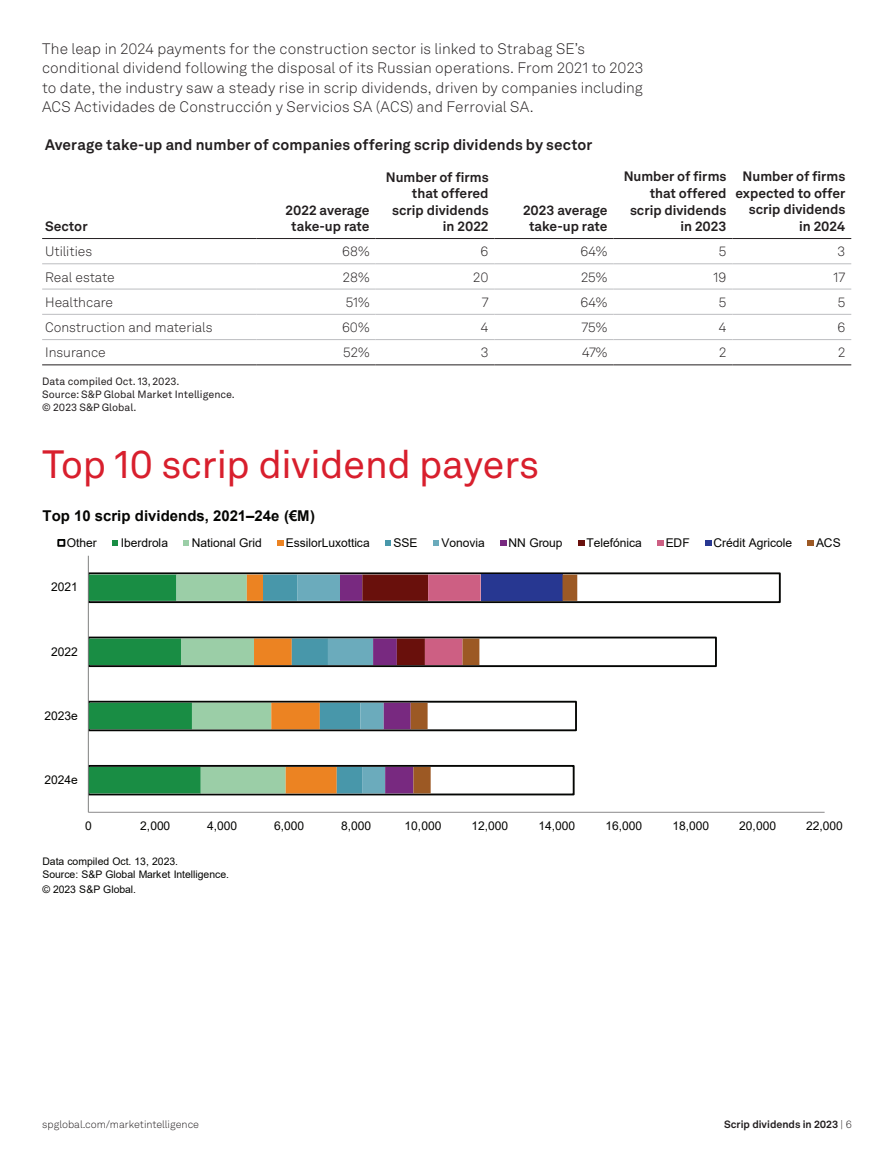
<style>
.page{position:relative;width:894px;height:1170px;background:#fff}
.page>*{position:absolute;margin:0;border:0;box-sizing:border-box;transform-origin:0 0}
.t1{font:39px "Akkurat LL";letter-spacing:-.01em;color:#d81f2d}
.t2{font:300 15px/19.5px "Akkurat LL";letter-spacing:.005em;color:#231f20}
.t3{font:700 15px "Akkurat LL";letter-spacing:.005em;color:#231f20}
.t4{font:700 14.85px "Arial";color:#050503}
.t5{font:700 13.5px/16.5px "Akkurat LL";color:#231f20;text-align:right}
.t6{font:300 13.5px "Akkurat LL";color:#231f20}
.t7{font:12px "Arial";letter-spacing:-.005em;color:#050503}
.t8{font:10.5px/12.6px "Akkurat LL";color:#231f20}
.t9{font:300 10.5px "Akkurat LL";color:#231f20}
.t10{font:700 10.5px "Akkurat LL";color:#231f20}
.t11{font:10.35px/15.1px "Arial";letter-spacing:-.005em;color:#050503}
.s1{font-weight:300}
</style>
<div class="page">
<hr style="left:42px;top:364px;width:215px;height:1px;background:#231f20">
<hr style="left:256px;top:364px;width:119px;height:1px;background:#231f20">
<hr style="left:375px;top:364px;width:119px;height:1px;background:#231f20">
<hr style="left:494px;top:364px;width:119px;height:1px;background:#231f20">
<hr style="left:613px;top:364px;width:119px;height:1px;background:#231f20">
<hr style="left:732px;top:364px;width:118px;height:1px;background:#231f20">
<hr style="left:42px;top:263px;width:215px;height:1px;background:#bcbdc0">
<hr style="left:256px;top:263px;width:119px;height:1px;background:#bcbdc0">
<hr style="left:375px;top:263px;width:119px;height:1px;background:#bcbdc0">
<hr style="left:494px;top:263px;width:119px;height:1px;background:#bcbdc0">
<hr style="left:613px;top:263px;width:119px;height:1px;background:#bcbdc0">
<hr style="left:732px;top:263px;width:118px;height:1px;background:#bcbdc0">
<hr style="left:42px;top:289px;width:215px;height:1px;background:#bcbdc0">
<hr style="left:256px;top:289px;width:119px;height:1px;background:#bcbdc0">
<hr style="left:375px;top:289px;width:119px;height:1px;background:#bcbdc0">
<hr style="left:494px;top:289px;width:119px;height:1px;background:#bcbdc0">
<hr style="left:613px;top:289px;width:119px;height:1px;background:#bcbdc0">
<hr style="left:732px;top:289px;width:118px;height:1px;background:#bcbdc0">
<hr style="left:42px;top:314px;width:215px;height:1px;background:#bcbdc0">
<hr style="left:256px;top:314px;width:119px;height:1px;background:#bcbdc0">
<hr style="left:375px;top:314px;width:119px;height:1px;background:#bcbdc0">
<hr style="left:494px;top:314px;width:119px;height:1px;background:#bcbdc0">
<hr style="left:613px;top:314px;width:119px;height:1px;background:#bcbdc0">
<hr style="left:732px;top:314px;width:118px;height:1px;background:#bcbdc0">
<hr style="left:42px;top:339px;width:215px;height:1px;background:#bcbdc0">
<hr style="left:256px;top:339px;width:119px;height:1px;background:#bcbdc0">
<hr style="left:375px;top:339px;width:119px;height:1px;background:#bcbdc0">
<hr style="left:494px;top:339px;width:119px;height:1px;background:#bcbdc0">
<hr style="left:613px;top:339px;width:119px;height:1px;background:#bcbdc0">
<hr style="left:732px;top:339px;width:118px;height:1px;background:#bcbdc0">
<hr style="left:42px;top:238px;width:215px;height:1px;background:#231f20">
<hr style="left:256px;top:238px;width:119px;height:1px;background:#231f20">
<hr style="left:375px;top:238px;width:119px;height:1px;background:#231f20">
<hr style="left:494px;top:238px;width:119px;height:1px;background:#231f20">
<hr style="left:613px;top:238px;width:119px;height:1px;background:#231f20">
<hr style="left:732px;top:238px;width:118px;height:1px;background:#231f20">
<svg style="left:89px;top:572px;width:692px;height:224px"></svg>
<svg style="left:89px;top:574px;width:488px;height:219px"></svg>
<hr style="left:88px;top:812px;width:736px;height:1px;background:#8a898a">
<hr style="left:88px;top:556px;width:1px;height:256px;background:#7f8180">
<div style="left:57px;top:539px;width:8px;height:8px;border:2px solid #040503"></div>
<svg style="left:112px;top:540px;width:6px;height:6px"></svg>
<svg style="left:183px;top:540px;width:6px;height:6px"></svg>
<svg style="left:277px;top:540px;width:6px;height:6px"></svg>
<svg style="left:385px;top:540px;width:6px;height:6px"></svg>
<svg style="left:433px;top:540px;width:6px;height:6px"></svg>
<svg style="left:500px;top:540px;width:6px;height:6px"></svg>
<div style="left:577px;top:540px;width:7px;height:6px;background:#69100c"></div>
<svg style="left:657px;top:540px;width:6px;height:6px"></svg>
<svg style="left:705px;top:540px;width:5px;height:6px"></svg>
<svg style="left:807px;top:540px;width:6px;height:6px"></svg>
<p class="t2" style="left:42px;top:38px;width:602px">The leap in 2024 payments for the construction sector is linked to Strabag SE’s conditional dividend following the disposal of its Russian operations. From 2021 to 2023 to date, the industry saw a steady rise in scrip dividends, driven by companies including ACS Actividades de Construcción y Servicios SA (ACS) and Ferrovial SA.</p>
<p class="t3" style="left:45px;top:133px;width:548px">Average take-up and number of companies offering scrip dividends by sector</p>
<p class="t5" style="left:45px;top:217px;width:44px">Sector</p>
<p class="t5" style="left:285px;top:201px;width:85px;text-align:center">2022 average take-up rate</p>
<p class="t5" style="left:386px;top:168px;width:104px">Number of firms that offered scrip dividends in 2022</p>
<p class="t5" style="left:523px;top:201px;width:86px;text-align:center">2023 average take-up rate</p>
<p class="t5" style="left:623px;top:168px;width:104px">Number of firms that offered scrip dividends in 2023</p>
<p class="t5" style="left:735px;top:168px;width:112px">Number of firms expected to offer scrip dividends in 2024</p>
<p class="t6" style="left:45px;top:242px;width:49px">Utilities</p>
<p class="t6" style="left:342px;top:242px;width:29px">68%</p>
<p class="t6" style="left:480px;top:242px;width:9px">6</p>
<p class="t6" style="left:580px;top:242px;width:28px">64%</p>
<p class="t6" style="left:718px;top:242px;width:9px">5</p>
<p class="t6" style="left:837px;top:242px;width:9px">3</p>
<p class="t6" style="left:45px;top:267px;width:71px">Real estate</p>
<p class="t6" style="left:343px;top:267px;width:28px">28%</p>
<p class="t6" style="left:473px;top:267px;width:17px">20</p>
<p class="t6" style="left:581px;top:267px;width:28px">25%</p>
<p class="t6" style="left:713px;top:267px;width:14px">19</p>
<p class="t6" style="left:833px;top:267px;width:13px">17</p>
<p class="t6" style="left:45px;top:293px;width:69px">Healthcare</p>
<p class="t6" style="left:345px;top:293px;width:25px">51%</p>
<p class="t6" style="left:481px;top:293px;width:8px">7</p>
<p class="t6" style="left:580px;top:293px;width:28px">64%</p>
<p class="t6" style="left:718px;top:293px;width:9px">5</p>
<p class="t6" style="left:837px;top:293px;width:9px">5</p>
<p class="t6" style="left:45px;top:318px;width:169px">Construction and materials</p>
<p class="t6" style="left:342px;top:318px;width:29px">60%</p>
<p class="t6" style="left:481px;top:318px;width:9px">4</p>
<p class="t6" style="left:581px;top:318px;width:27px">75%</p>
<p class="t6" style="left:718px;top:318px;width:9px">4</p>
<p class="t6" style="left:837px;top:318px;width:9px">6</p>
<p class="t6" style="left:45px;top:343px;width:62px">Insurance</p>
<p class="t6" style="left:343px;top:343px;width:28px">52%</p>
<p class="t6" style="left:480px;top:343px;width:9px">3</p>
<p class="t6" style="left:582px;top:343px;width:27px">47%</p>
<p class="t6" style="left:718px;top:343px;width:9px">2</p>
<p class="t6" style="left:837px;top:343px;width:9px">2</p>
<p class="t8" style="left:42px;top:375px;width:194px">Data compiled Oct. 13, 2023.<br>Source: S&amp;P Global Market Intelligence. © 2023 S&amp;P Global.</p>
<h1 class="t1" style="left:42px;top:436px;width:498px">Top 10 scrip dividend payers</h1>
<p class="t4" style="left:42px;top:505px;width:274px">Top 10 scrip dividends, 2021–24e (€M)</p>
<p class="t7" style="left:67px;top:534px;width:32px">Other</p>
<p class="t7" style="left:121px;top:534px;width:49px">Iberdrola</p>
<p class="t7" style="left:192px;top:534px;width:71px">National Grid</p>
<p class="t7" style="left:285px;top:534px;width:85px">EssilorLuxottica</p>
<p class="t7" style="left:393px;top:534px;width:26px">SSE</p>
<p class="t7" style="left:441px;top:534px;width:45px">Vonovia</p>
<p class="t7" style="left:508px;top:534px;width:55px">NN Group</p>
<p class="t7" style="left:586px;top:534px;width:57px">Telefónica</p>
<p class="t7" style="left:665px;top:534px;width:26px">EDF</p>
<p class="t7" style="left:713px;top:534px;width:80px">Crédit Agricole</p>
<p class="t7" style="left:815px;top:534px;width:26px">ACS</p>
<p class="t7" style="left:51px;top:579px;width:28px">2021</p>
<p class="t7" style="left:51px;top:643px;width:28px">2022</p>
<p class="t7" style="left:45px;top:707px;width:35px">2023e</p>
<p class="t7" style="left:45px;top:771px;width:35px">2024e</p>
<p class="t7" style="left:85px;top:818px;width:8px">0</p>
<p class="t7" style="left:140px;top:818px;width:32px">2,000</p>
<p class="t7" style="left:207px;top:818px;width:32px">4,000</p>
<p class="t7" style="left:274px;top:818px;width:32px">6,000</p>
<p class="t7" style="left:341px;top:818px;width:32px">8,000</p>
<p class="t7" style="left:404px;top:818px;width:38px">10,000</p>
<p class="t7" style="left:471px;top:818px;width:38px">12,000</p>
<p class="t7" style="left:538px;top:818px;width:38px">14,000</p>
<p class="t7" style="left:605px;top:818px;width:38px">16,000</p>
<p class="t7" style="left:672px;top:818px;width:38px">18,000</p>
<p class="t7" style="left:739px;top:818px;width:38px">20,000</p>
<p class="t7" style="left:805px;top:818px;width:38px">22,000</p>
<p class="t11" style="left:42px;top:854px;width:137px">Data compiled Oct. 13, 2023.</p>
<p class="t11" style="left:42px;top:866px;width:188px">Source: S&amp;P Global Market Intelligence. © 2023 S&amp;P Global.</p>
<p class="t9" style="left:42px;top:1116px;width:158px">spglobal.com/marketintelligence</p>
<p class="t10" style="left:723px;top:1116px;width:129px">Scrip dividends in 2023 <span class="s1">| 6</span></p>
</div>
